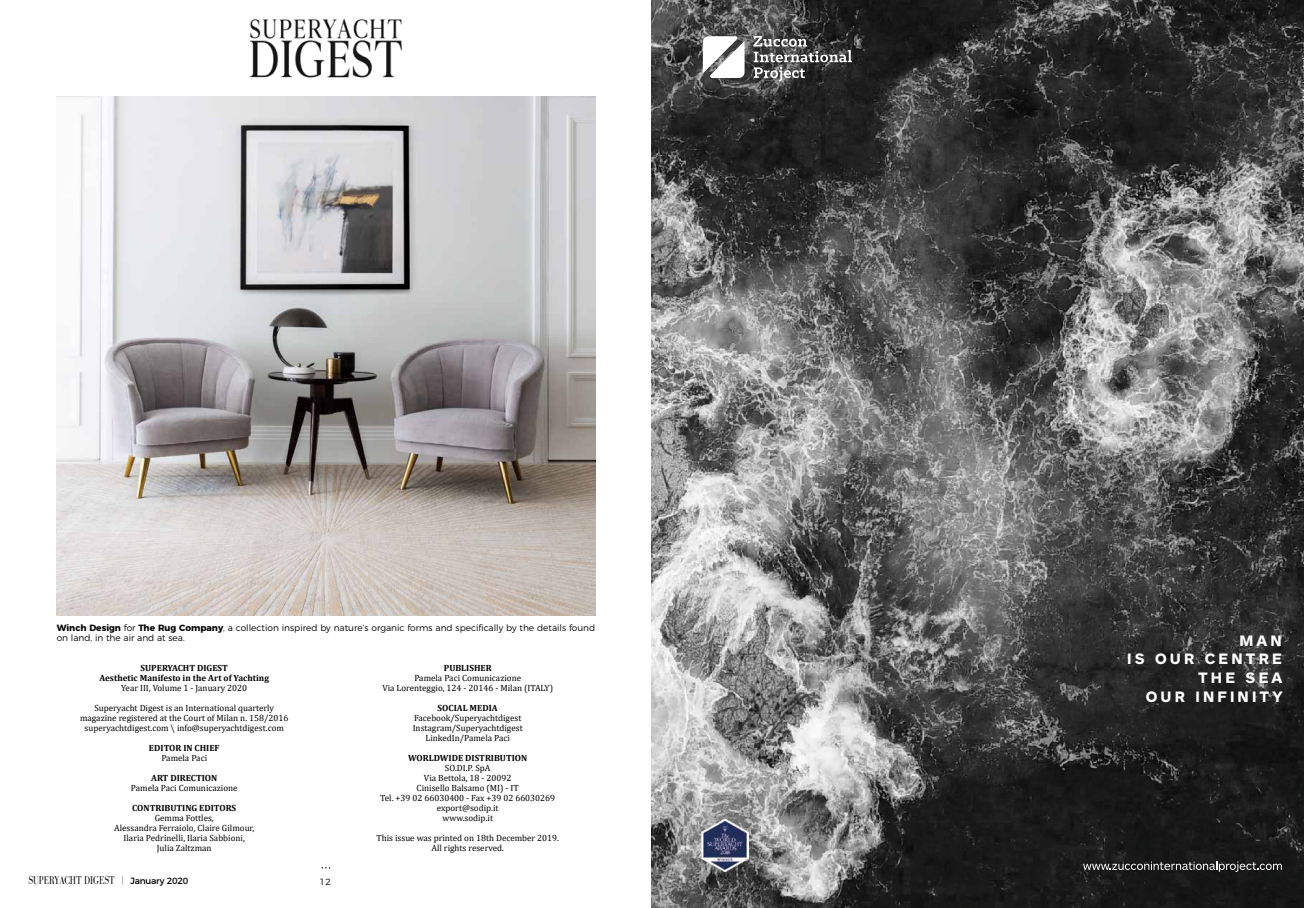
<style>
.page{position:relative;width:1304px;height:908px;background:#fff}
.page>*{position:absolute;margin:0;border:0;box-sizing:border-box;transform-origin:0 0}
.t1{font:700 15.7px/18.8px "ARS Maquette Tr";letter-spacing:.2em;color:#fff;text-align:right}
.t2{font:11.7px "Bodoni FLF";color:#000;scale:.77 1}
.t3{font:9px/10px "Cambria";color:#000;text-align:center}
.t4{font:700 9px/10px "Cambria";color:#000;text-align:center}
.t5{font:300 9px/10px "Montserrat";color:#000}
.s1{font-weight:700}
.s2{font-family:"Montserrat";font-size:9px}
</style>
<div class="page">
<img style="left:652px;top:0;width:652px;height:907px">
<svg style="left:1083px;top:861px;width:199px;height:10px;background:#4f504f"></svg>
<img style="left:702px;top:817px;width:47px;height:54px">
<svg style="left:703px;top:36px;width:149px;height:46px"></svg>
<svg style="left:652px;top:0;width:15px;height:1px"></svg>
<svg style="left:652px;top:906px;width:15px;height:2px"></svg>
<img style="left:249px;top:18px;width:154px;height:60px">
<img style="left:57px;top:96px;width:538px;height:519px">
<p class="t5" style="left:57px;top:621px;width:540px"><span class="s1">Winch Design</span> for <span class="s1">The Rug Company</span>, a collection inspired by nature’s organic forms and specifically by the details found on land, in the air and at sea.</p>
<p class="t4" style="left:99px;top:662px;width:171px">SUPERYACHT DIGEST<br>Aesthetic Manifesto in the Art of Yachting</p>
<p class="t3" style="left:121px;top:682px;width:127px">Year III, Volume 1 - January 2020</p>
<p class="t3" style="left:80px;top:702px;width:210px">Superyacht Digest is an International quarterly magazine registered at the Court of Milan n. 158/2016 superyachtdigest.com \ info@superyachtdigest.com</p>
<p class="t4" style="left:149px;top:742px;width:72px">EDITOR IN CHIEF</p>
<p class="t3" style="left:161px;top:752px;width:47px">Pamela Paci</p>
<p class="t4" style="left:151px;top:772px;width:68px">ART DIRECTION</p>
<p class="t3" style="left:131px;top:782px;width:108px">Pamela Paci Comunicazione</p>
<p class="t4" style="left:132px;top:802px;width:105px">CONTRIBUTING EDITORS</p>
<p class="t3" style="left:114px;top:812px;width:142px">Gemma Fottles,<br>Alessandra Ferraiolo, Claire Gilmour,<br>Ilaria Pedrinelli, Ilaria Sabbioni,<br>Julia Zaltzman</p>
<p class="t2" style="left:28px;top:873px;width:209px">SUPERYACHT DIGEST | <span class="s2">January 2020</span></p>
<p class="t5" style="left:319px;top:876px;width:13px">12</p>
<p class="t4" style="left:444px;top:662px;width:49px">PUBLISHER</p>
<p class="t3" style="left:382px;top:672px;width:172px">Pamela Paci Comunicazione<br>Via Lorenteggio, 124 - 20146 - Milan (ITALY)</p>
<p class="t4" style="left:438px;top:702px;width:62px">SOCIAL MEDIA</p>
<p class="t3" style="left:413px;top:712px;width:111px">Facebook/Superyachtdigest<br>Instagram/Superyachtdigest<br>LinkedIn/Pamela Paci</p>
<p class="t4" style="left:408px;top:752px;width:121px">WORLDWIDE DISTRIBUTION</p>
<p class="t3" style="left:380px;top:762px;width:176px">SO.DI.P. SpA<br>Via Bettola, 18 - 20092<br>Cinisello Balsamo (MI) - IT<br>Tel. +39 02 66030400 - Fax +39 02 66030269 export@sodip.it<br>www.sodip.it</p>
<p class="t3" style="left:376px;top:832px;width:184px">This issue was printed on 18th December 2019.<br>All rights reserved.</p>
<h1 class="t1" style="left:1127px;top:630px;width:157px">MAN<br>IS OUR CENTRE<br>THE SEA<br>OUR INFINITY</h1>
</div>
